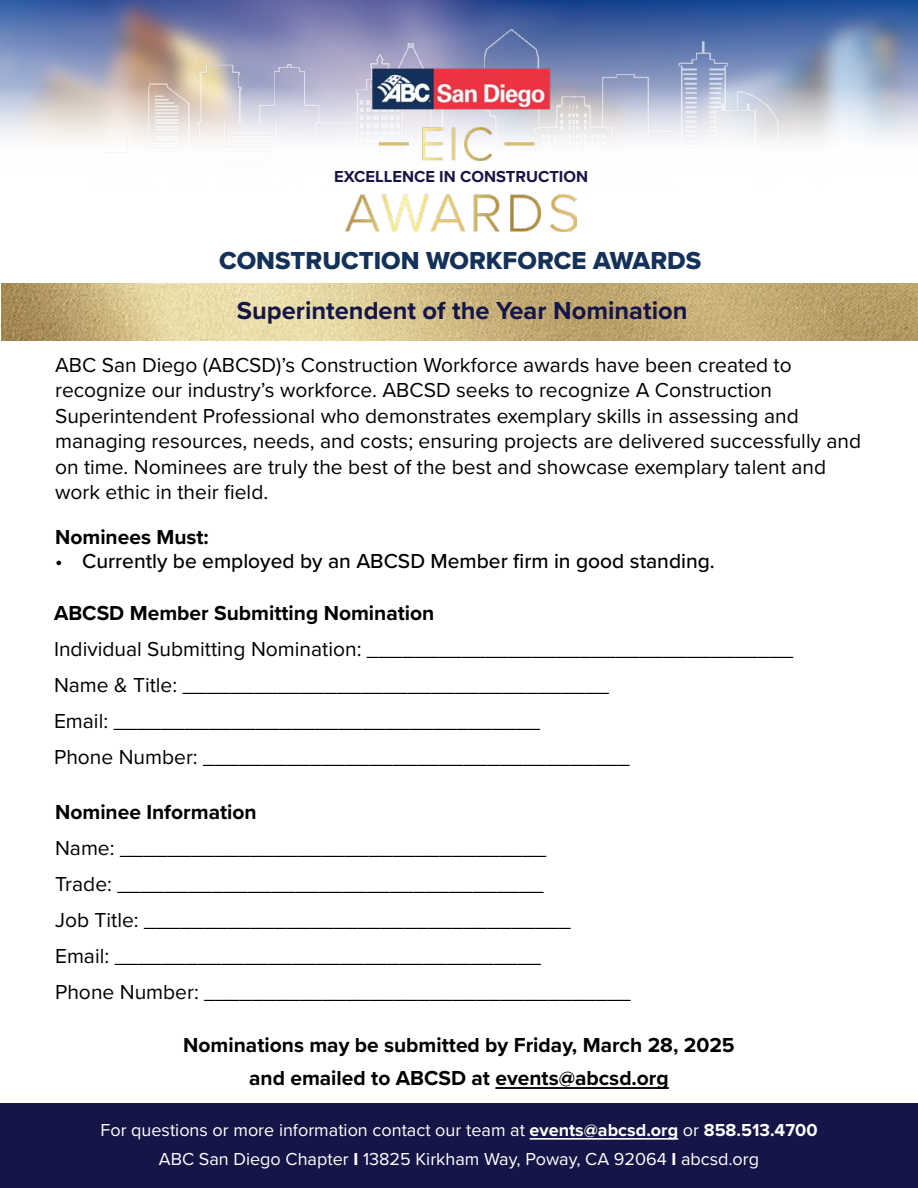
<style>
.page{position:relative;width:918px;height:1188px;background:#fff}
.page>*{position:absolute;margin:0;border:0;box-sizing:border-box;transform-origin:0 0}
.t1{font:700 25.5px "Proxima Nova";color:#151547}
.t2{font:25.5px "Proxima Nova Extrabld";color:#14315a}
.t3{font:21px/36px "Proxima Nova";color:#000}
.t4{font:700 21px/33px "Proxima Nova";color:#000;text-align:center}
.t5{font:500 21px "Proxima Nova";color:#000}
.t6{font:18px/28.5px "Proxima Nova";color:#fff;text-align:center}
.t7{font:700 16.5px "Proxima Nova";color:#181646}
.s1{font-weight:700}
</style>
<div class="page">
<hr style="left:495px;top:1087px;width:174px;height:2px;background:#000">
<div style="left:0;top:1104px;width:918px;height:84px;background:#151547"></div>
<hr style="left:530px;top:1138px;width:148px;height:2px;background:#fff">
<img style="left:2px;top:283px;width:916px;height:58px">
<img style="left:0;top:0;width:918px;height:146px">
<img style="left:367px;top:127px;width:178px;height:35px">
<img style="left:345px;top:194px;width:232px;height:38px">
<img style="left:359px;top:44px;width:202px;height:73px">
<p class="t7" style="left:334px;top:164px;width:256px">EXCELLENCE IN CONSTRUCTION</p>
<p class="t2" style="left:219px;top:242px;width:484px">CONSTRUCTION WORKFORCE AWARDS</p>
<p class="t1" style="left:237px;top:292px;width:452px">Superintendent of the Year Nomination</p>
<p class="t3" style="left:55px;top:351px;width:808px;line-height:25.5px">ABC San Diego (ABCSD)’s Construction Workforce awards have been created to recognize our industry’s workforce. ABCSD seeks to recognize A Construction Superintendent Professional who demonstrates exemplary skills in assessing and managing resources, needs, and costs; ensuring projects are delivered successfully and on time. Nominees are truly the best of the best and showcase exemplary talent and work ethic in their field.</p>
<p class="t4" style="left:55px;top:520px;width:155px">Nominees Must:</p>
<p class="t5" style="left:55px;top:546px;width:661px">• Currently be employed by an ABCSD Member firm in good standing.</p>
<p class="t4" style="left:54px;top:596px;width:382px">ABCSD Member Submitting Nomination</p>
<p class="t3" style="left:54px;top:630px;width:741px">Individual Submitting Nomination: ____________________________________ Name &amp; Title: ____________________________________<br>Email: ____________________________________<br>Phone Number: ____________________________________</p>
<p class="t4" style="left:55px;top:795px;width:203px">Nominee Information</p>
<p class="t3" style="left:55px;top:829px;width:577px">Name: ____________________________________<br>Trade: ____________________________________<br>Job Title: ____________________________________<br>Email: ____________________________________<br>Phone Number: ____________________________________</p>
<p class="t4" style="left:183px;top:1028px;width:553px">Nominations may be submitted by Friday, March 28, 2025 and emailed to ABCSD at events@abcsd.org</p>
<p class="t6" style="left:100px;top:1115px;width:719px">For questions or more information contact our team at <span class="s1">events@abcsd.org</span> or <span class="s1">858.513.4700<br></span>ABC San Diego Chapter <span class="s1">I</span> 13825 Kirkham Way, Poway, CA 92064 <span class="s1">I</span> abcsd.org</p>
</div>
